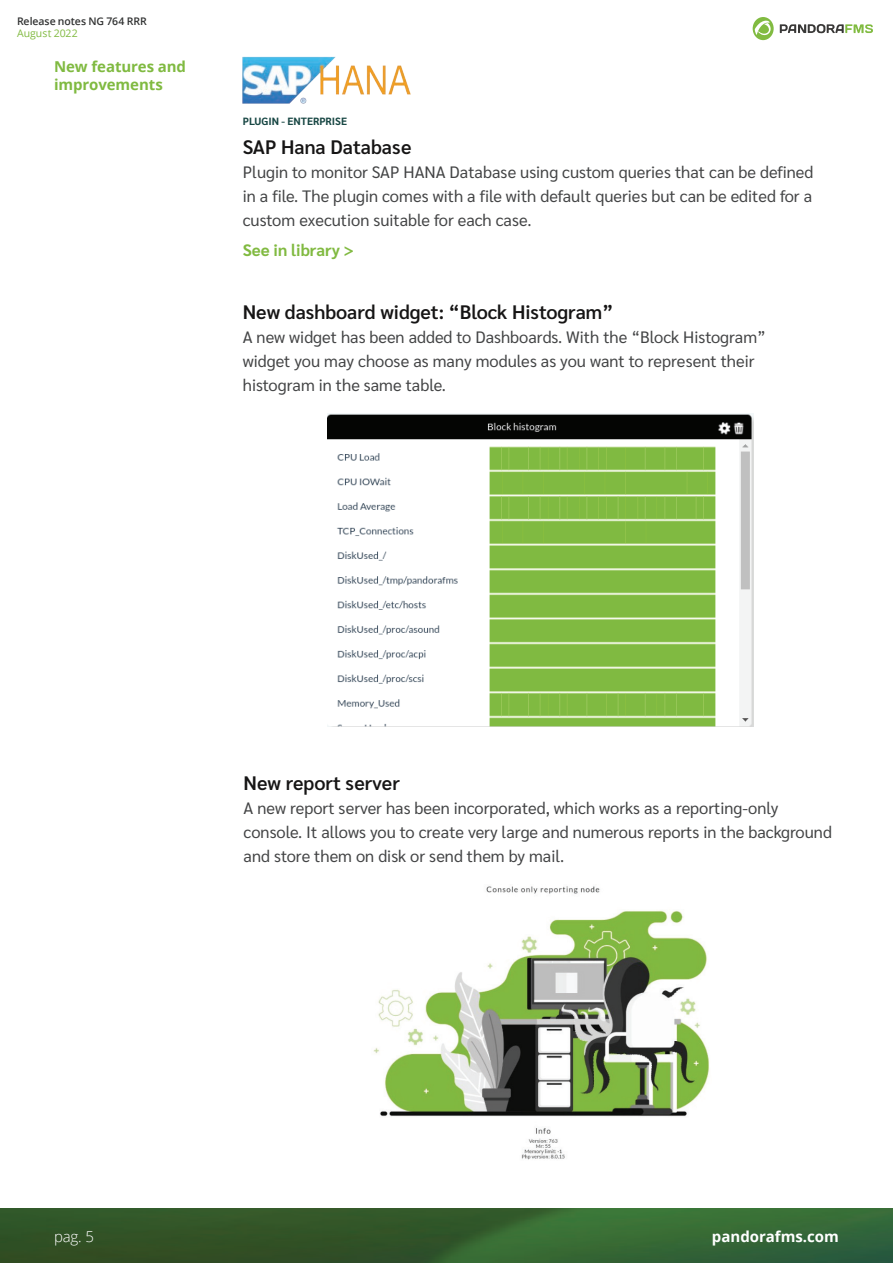
<style>
.page{position:relative;width:893px;height:1263px;background:#fff}
.page>*{position:absolute;margin:0;border:0;box-sizing:border-box;transform-origin:0 0}
.t1{font:600 19.5px "Sarabun";color:#161515}
.t2{font:16.5px/24px "Sarabun";color:#434445}
.t3{font:700 16.5px "Sarabun";color:#81ba41}
.t4{font:700 15px/18px "Open Sans";letter-spacing:-.005em;color:#80ba41}
.t5{font:700 15px "Open Sans";color:#fff}
.t6{font:300 15px "Open Sans";color:#fff}
.t7{font:600 10.5px "Open Sans";letter-spacing:-.005em;color:#313232}
.t8{font:700 10.5px "Sarabun";color:#184744}
.t9{font:10.5px "Open Sans";color:#81ba41}
</style>
<div class="page">
<img style="left:0;top:1209px;width:893px;height:54px">
<svg style="left:753px;top:17px;width:21px;height:23px"></svg>
<svg style="left:780px;top:24px;width:93px;height:9px"></svg>
<img style="left:328px;top:413px;width:425px;height:314px">
<img style="left:373px;top:886px;width:337px;height:274px">
<img style="left:242px;top:56px;width:169px;height:48px">
<p class="t7" style="left:17px;top:14px;width:131px">Release notes NG 764 RRR</p>
<p class="t9" style="left:17px;top:26px;width:62px">August 2022</p>
<p class="t4" style="left:54px;top:57px;width:134px">New features and improvements</p>
<p class="t8" style="left:243px;top:115px;width:106px">PLUGIN - ENTERPRISE</p>
<p class="t1" style="left:243px;top:136px;width:170px">SAP Hana Database</p>
<p class="t2" style="left:243px;top:160px;width:572px;text-align:justify">Plugin to monitor SAP HANA Database using custom queries that can be defined in a file. The plugin comes with a file with default queries but can be edited for a custom execution suitable for each case.</p>
<p class="t3" style="left:243px;top:241px;width:113px">See in library &gt;</p>
<p class="t1" style="left:243px;top:301px;width:372px">New dashboard widget: “Block Histogram”</p>
<p class="t2" style="left:243px;top:326px;width:525px">A new widget has been added to Dashboards. With the “Block Histogram” widget you may choose as many modules as you want to represent their histogram in the same table.</p>
<p class="t6" style="left:54px;top:1226px;width:42px">pag. 5</p>
<p class="t1" style="left:244px;top:772px;width:158px">New report server</p>
<p class="t2" style="left:244px;top:796px;width:590px">A new report server has been incorporated, which works as a reporting-only console. It allows you to create very large and numerous reports in the background and store them on disk or send them by mail.</p>
<p class="t5" style="left:712px;top:1226px;width:129px">pandorafms.com</p>
</div>
